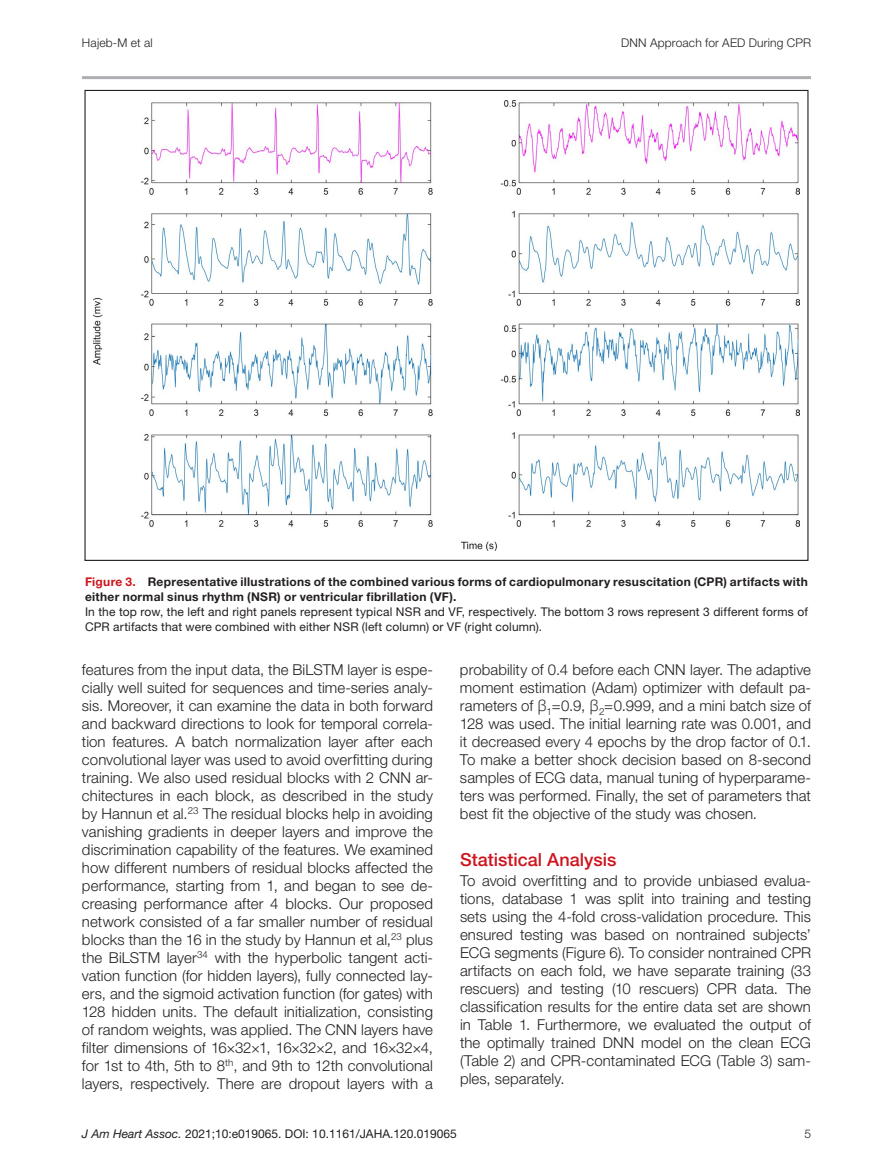
<style>
.page{position:relative;width:893px;height:1174px;background:#fff}
.page>*{position:absolute;margin:0;border:0;box-sizing:border-box;transform-origin:0 0}
.t1{font:500 18px "Helvetica Neue LT Std";color:#cd151d}
.t2{font:300 15px/18px "Helvetica Neue LT Std";letter-spacing:.005em;color:#231f20;text-align:justify}
.t3{font:12px/15px "Helvetica Neue LT Std";letter-spacing:.01em;color:#231f20}
.t4{font:700 12px/15px "Helvetica Neue LT Std";letter-spacing:.025em;color:#231f20}
.t5{font:300 12px "Helvetica Neue LT Std";letter-spacing:.015em;color:#231f20}
.s1{color:#cd151d}
.s2{font-family:"Noto Sans"}
.s3{font-style:italic}
</style>
<div class="page">
<img style="left:94px;top:100px;width:705px;height:451px">
<hr style="left:82px;top:76px;width:729px;height:3px;background:#aeafb3">
<p class="t5" style="left:82px;top:35px;width:72px">Hajeb-M et al</p>
<p class="t5" style="left:621px;top:35px;width:191px">DNN Approach for AED During CPR</p>
<p class="t4" style="left:85px;top:574px;width:724px"><span class="s1">Figure 3.</span> Representative illustrations of the combined various forms of cardiopulmonary resuscitation (CPR) artifacts with either normal sinus rhythm (NSR) or ventricular fibrillation (VF).</p>
<p class="t3" style="left:85px;top:604px;width:724px">In the top row, the left and right panels represent typical NSR and VF, respectively. The bottom 3 rows represent 3 different forms of<br>CPR artifacts that were combined with either NSR (left column) or VF (right column).</p>
<p class="t2" style="left:82px;top:660px;width:353px">features from the input data, the BiLSTM layer is espe&shy;cially well suited for sequences and time-series analy&shy;sis. Moreover, it can examine the data in both forward and backward directions to look for temporal correla&shy;tion features. A batch normalization layer after each convolutional layer was used to avoid overfitting during training. We also used residual blocks with 2 CNN ar&shy;chitectures in each block, as described in the study by Hannun et al.<sup>23</sup> The residual blocks help in avoiding vanishing gradients in deeper layers and improve the discrimination capability of the features. We examined how different numbers of residual blocks affected the performance, starting from 1, and began to see de&shy;creasing performance after 4 blocks. Our proposed network consisted of a far smaller number of residual blocks than the 16 in the study by Hannun et al,<sup>23</sup> plus the BiLSTM layer<sup>34</sup> with the hyperbolic tangent acti&shy;vation function (for hidden layers), fully connected lay&shy;ers, and the sigmoid activation function (for gates) with 128 hidden units. The default initialization, consisting of random weights, was applied. The CNN layers have filter dimensions of 16×32×1, 16×32×2, and 16×32×4, for 1st to 4th, 5th to 8<sup>th</sup>, and 9th to 12th convolutional layers, respectively. There are dropout layers with a</p>
<p class="t2" style="left:460px;top:660px;width:353px">probability of 0.4 before each CNN layer. The adaptive moment estimation (Adam) optimizer with default pa&shy;rameters of <span class="s2">β</span><sub>1</sub>=0.9, <span class="s2">β</span><sub>2</sub>=0.999, and a mini batch size of 128 was used. The initial learning rate was 0.001, and it decreased every 4 epochs by the drop factor of 0.1.<br>To make a better shock decision based on 8-second samples of ECG data, manual tuning of hyperparame&shy;ters was performed. Finally, the set of parameters that best fit the objective of the study was chosen.</p>
<p class="t1" style="left:460px;top:848px;width:158px">Statistical Analysis</p>
<p class="t2" style="left:460px;top:871px;width:353px">To avoid overfitting and to provide unbiased evalua&shy;tions, database 1 was split into training and testing sets using the 4-fold cross-validation procedure. This ensured testing was based on nontrained subjects’ ECG segments (Figure 6). To consider nontrained CPR artifacts on each fold, we have separate training (33 rescuers) and testing (10 rescuers) CPR data. The classification results for the entire data set are shown in Table 1. Furthermore, we evaluated the output of the optimally trained DNN model on the clean ECG (Table 2) and CPR-contaminated ECG (Table 3) sam&shy;ples, separately.</p>
<p class="t3" style="left:82px;top:1126px;width:376px"><span class="s3">J Am Heart Assoc.</span> 2021;10:e019065. DOI: 10.1161/JAHA.120.019065</p>
<p class="t5" style="left:804px;top:1126px;width:8px">5</p>
</div>
